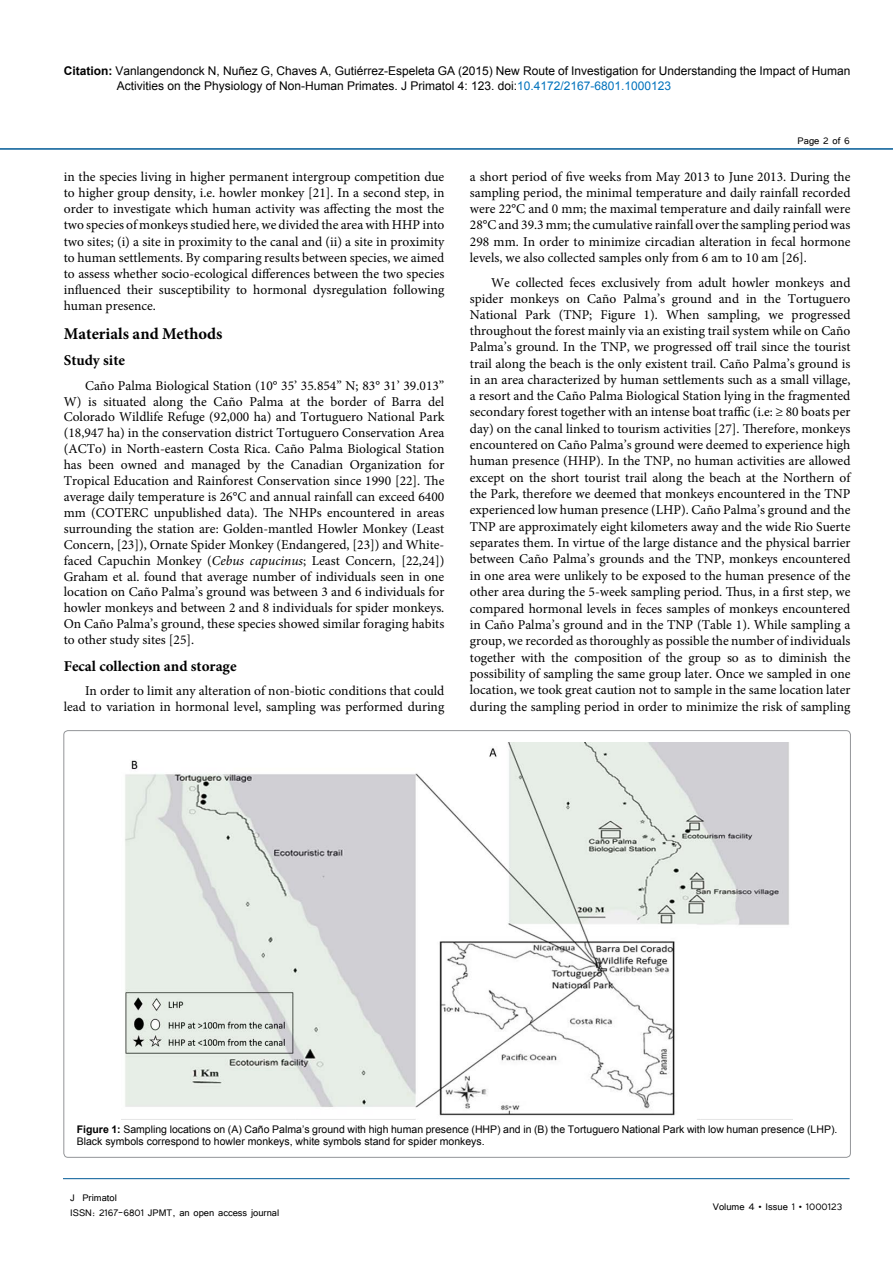
<style>
.page{position:relative;width:893px;height:1263px;background:#fff}
.page>*{position:absolute;margin:0;border:0;box-sizing:border-box;transform-origin:0 0}
.t1{font:700 16.5px "Minion Pro";color:#000}
.t2{font:700 15px "Minion Pro";color:#000}
.t3{font:13.5px/16.4px "Minion Pro";color:#000;text-align:justify}
.t4{font:12px/14.4px "Arial";color:#000}
.t5{font:12px/14.4px "Tunga";color:#000}
.t6{font:10.5px/12.6px "Arial";color:#000}
.s1{font-weight:700}
.s2{color:#0072bc}
.s3{font-style:italic}
</style>
<div class="page">
<hr style="left:0;top:148px;width:893px;height:2px;background:#005a96">
<hr style="left:63px;top:1178px;width:787px;height:1px;background:#005a96">
<img style="left:122px;top:743px;width:670px;height:377px">
<p class="t4" style="left:117px;top:64px;width:735px;text-indent:-53px"><span class="s1">Citation:</span> Vanlangendonck N, Nuñez G, Chaves A, Gutiérrez-Espeleta GA (2015) New Route of Investigation for Understanding the Impact of Human<br>Activities on the Physiology of Non-Human Primates. J Primatol 4: 123. doi:<span class="s2">10.4172/2167-6801.1000123</span></p>
<p class="t3" style="left:64px;top:168px;width:382px">in the species living in higher permanent intergroup competition due to higher group density, i.e. howler monkey [21]. In a second step, in order to investigate which human activity was affecting the most the two species of monkeys studied here, we divided the area with HHP into two sites; (i) a site in proximity to the canal and (ii) a site in proximity to human settlements. By comparing results between species, we aimed to assess whether socio-ecological differences between the two species influenced their susceptibility to hormonal dysregulation following human presence.</p>
<p class="t1" style="left:64px;top:322px;width:160px">Materials and Methods</p>
<p class="t2" style="left:64px;top:350px;width:63px">Study site</p>
<p class="t3" style="left:64px;top:377px;width:382px;line-height:15.9px;text-indent:21px">Caño Palma Biological Station (10° 35’ 35.854” N; 83° 31’ 39.013” W) is situated along the Caño Palma at the border of Barra del Colorado Wildlife Refuge (92,000 ha) and Tortuguero National Park (18,947 ha) in the conservation district Tortuguero Conservation Area (ACTo) in North-eastern Costa Rica. Caño Palma Biological Station has been owned and managed by the Canadian Organization for Tropical Education and Rainforest Conservation since 1990 [22]. The average daily temperature is 26°C and annual rainfall can exceed 6400 mm (COTERC unpublished data). The NHPs encountered in areas surrounding the station are: Golden-mantled Howler Monkey (Least Concern, [23]), Ornate Spider Monkey (Endangered, [23]) and White&shy;faced Capuchin Monkey (<span class="s3">Cebus capucinus</span>; Least Concern, [22,24])<br>Graham et al. found that average number of individuals seen in one location on Caño Palma’s ground was between 3 and 6 individuals for howler monkeys and between 2 and 8 individuals for spider monkeys.<br>On Caño Palma’s ground, these species showed similar foraging habits to other study sites [25].</p>
<p class="t2" style="left:64px;top:655px;width:174px">Fecal collection and storage</p>
<p class="t3" style="left:64px;top:683px;width:382px;text-align:right">In order to limit any alteration of non-biotic conditions that could lead to variation in hormonal level, sampling was performed during</p>
<p class="t5" style="left:798px;top:133px;width:54px">Page 2 of 6</p>
<p class="t3" style="left:470px;top:168px;width:382px">a short period of five weeks from May 2013 to June 2013. During the sampling period, the minimal temperature and daily rainfall recorded were 22°C and 0 mm; the maximal temperature and daily rainfall were 28°C and 39.3 mm; the cumulative rainfall over the sampling period was 298 mm. In order to minimize circadian alteration in fecal hormone levels, we also collected samples only from 6 am to 10 am [26].</p>
<p class="t3" style="left:470px;top:274px;width:382px;text-indent:21px">We collected feces exclusively from adult howler monkeys and spider monkeys on Caño Palma’s ground and in the Tortuguero National Park (TNP; Figure 1). When sampling, we progressed throughout the forest mainly via an existing trail system while on Caño Palma’s ground. In the TNP, we progressed off trail since the tourist trail along the beach is the only existent trail. Caño Palma’s ground is in an area characterized by human settlements such as a small village, a resort and the Caño Palma Biological Station lying in the fragmented secondary forest together with an intense boat traffic (i.e: ≥ 80 boats per day) on the canal linked to tourism activities [27]. Therefore, monkeys encountered on Caño Palma’s ground were deemed to experience high human presence (HHP). In the TNP, no human activities are allowed except on the short tourist trail along the beach at the Northern of the Park, therefore we deemed that monkeys encountered in the TNP experienced low human presence (LHP). Caño Palma’s ground and the TNP are approximately eight kilometers away and the wide Rio Suerte separates them. In virtue of the large distance and the physical barrier between Caño Palma’s grounds and the TNP, monkeys encountered in one area were unlikely to be exposed to the human presence of the other area during the 5-week sampling period. Thus, in a first step, we compared hormonal levels in feces samples of monkeys encountered in Caño Palma’s ground and in the TNP (Table 1). While sampling a group, we recorded as thoroughly as possible the number of individuals together with the composition of the group so as to diminish the possibility of sampling the same group later. Once we sampled in one location, we took great caution not to sample in the same location later during the sampling period in order to minimize the risk of sampling</p>
<p class="t6" style="left:77px;top:1123px;width:762px"><span class="s1">Figure 1:</span> Sampling locations on (A) Caño Palma’s ground with high human presence (HHP) and in (B) the Tortuguero National Park with low human presence (LHP).<br>Black symbols correspond to howler monkeys, white symbols stand for spider monkeys.</p>
<p class="t5" style="left:70px;top:1190px;width:211px">J Primatol<br>ISSN: 2167-6801 JPMT, an open access journal</p>
<p class="t5" style="left:713px;top:1199px;width:131px">Volume 4 • Issue 1 • 1000123</p>
</div>
